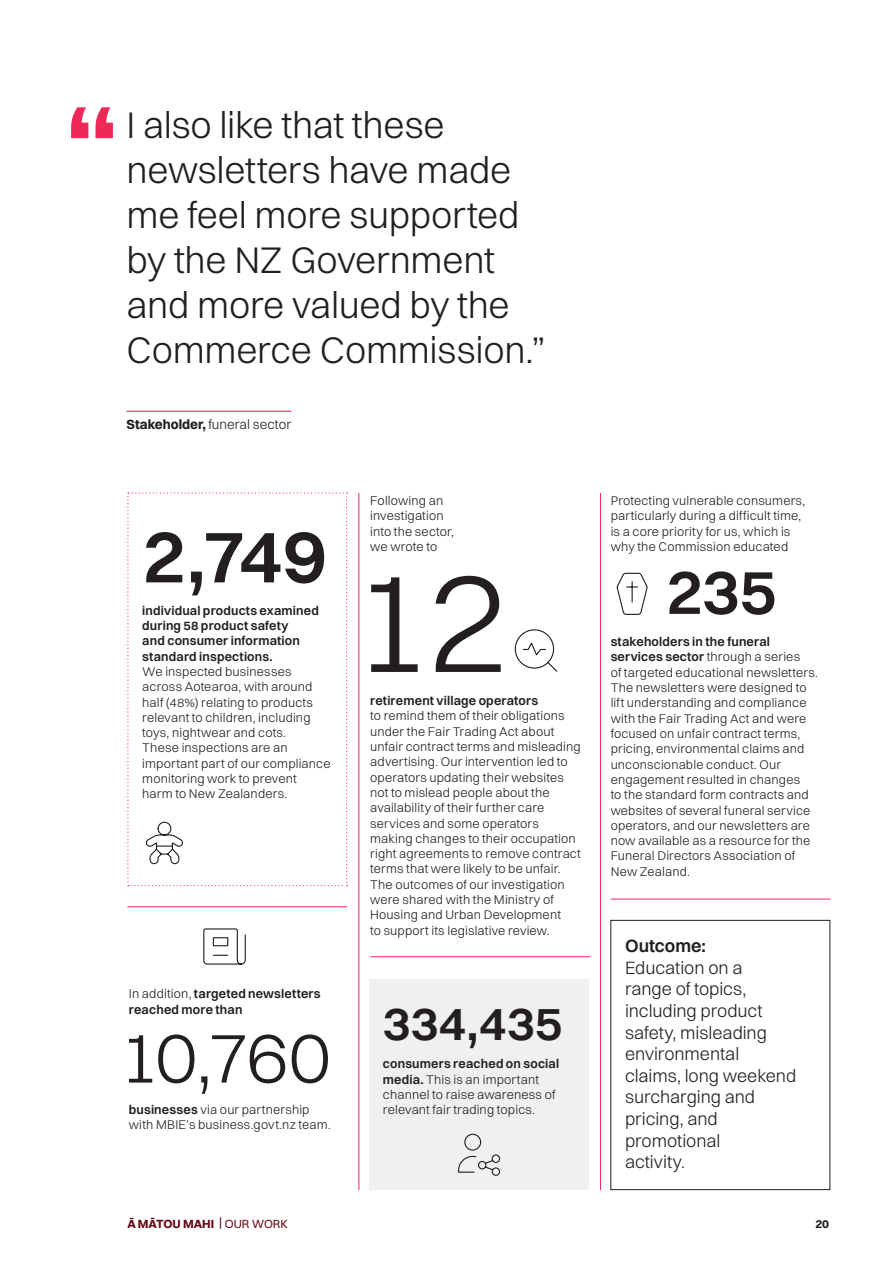
<style>
.page{position:relative;width:893px;height:1263px;background:#fff}
.page>*{position:absolute;margin:0;border:0;box-sizing:border-box;transform-origin:0 0}
.t1{font:300 147px "Switzer";color:#231f20}
.t2{font:700 108px "Switzer";color:#ed2957}
.t3{font:600 76.5px "Switzer";color:#231f20}
.t4{font:300 73.5px "Switzer";color:#231f20}
.t5{font:600 64.5px "Switzer";color:#231f20}
.t6{font:600 48px "Switzer";letter-spacing:.005em;color:#231f20}
.t7{font:300 37.5px/45px "Switzer";letter-spacing:-.01em;color:#231f20}
.t8{font:300 18px/21.6px "Switzer";letter-spacing:-.005em;color:#231f20}
.t9{font:600 18px "Switzer";color:#231f20}
.t10{font:300 13.5px "Switzer";color:#231f20}
.t11{font:300 12.75px/15.3px "Switzer";letter-spacing:.01em;color:#231f20}
.t12{font:600 12.75px/15.3px "Switzer";letter-spacing:.015em;color:#231f20}
.t13{font:700 12px "Switzer";color:#660616}
.t14{font:700 12px "Switzer";color:#231f20}
.s1{font-weight:700}
.s2{font-weight:300}
.s3{font-weight:600}
.s4{font-weight:400}
</style>
<div class="page">
<hr style="left:126px;top:411px;width:165px;height:1px;background:#ed2957">
<div style="left:610px;top:920px;width:220px;height:270px;border:1px solid #231f20"></div>
<div style="left:369px;top:979px;width:220px;height:211px;background:#f0f0ee"></div>
<hr style="left:611px;top:899px;width:219px;height:1px;background:#ed2957">
<hr style="left:370px;top:956px;width:220px;height:1px;background:#ed2957">
<hr style="left:127px;top:906px;width:220px;height:1px;background:#ed2957">
<hr style="left:358px;top:493px;width:1px;height:697px;background:#ed2957">
<hr style="left:600px;top:493px;width:1px;height:697px;background:#ed2957">
<svg style="left:514px;top:629px;width:44px;height:43px"></svg>
<svg style="left:616px;top:572px;width:32px;height:43px"></svg>
<svg style="left:127px;top:492px;width:221px;height:394px"></svg>
<svg style="left:203px;top:928px;width:43px;height:37px"></svg>
<svg style="left:458px;top:1133px;width:43px;height:43px"></svg>
<h2 class="t2" style="left:66px;top:76px;width:54px">“</h2>
<h3 class="t7" style="left:126px;top:102px;width:421px">I also like that these newsletters have made me feel more supported by the NZ Government and more valued by the<br>Commerce Commission.”</h3>
<p class="t10" style="left:126px;top:416px;width:166px"><span class="s1">Stakeholder,</span> funeral sector</p>
<h3 class="t3" style="left:142px;top:509px;width:186px">2,749</h3>
<p class="t12" style="left:142px;top:602px;width:178px">individual products examined during 58 product safety<br>and consumer information standard inspections.</p>
<p class="t11" style="left:142px;top:664px;width:190px">We inspected businesses across Aotearoa, with around half (48%) relating to products relevant to children, including toys, nightwear and cots.<br>These inspections are an important part of our compliance monitoring work to prevent<br>harm to New Zealanders.</p>
<p class="t12" style="left:129px;top:986px;width:193px"><span class="s2">In addition,</span> targeted newsletters reached more than</p>
<h3 class="t4" style="left:118px;top:1013px;width:215px">10,760</h3>
<p class="t11" style="left:129px;top:1102px;width:204px"><span class="s3">businesses</span> via our partnership with MBIE’s business.govt.nz team.</p>
<p class="t11" style="left:370px;top:493px;width:85px">Following an investigation into the sector, we wrote to</p>
<h1 class="t1" style="left:349px;top:533px;width:163px">12</h1>
<p class="t12" style="left:370px;top:693px;width:169px">retirement village operators</p>
<p class="t11" style="left:370px;top:708px;width:212px">to remind them of their obligations under the Fair Trading Act about unfair contract terms and misleading advertising. Our intervention led to operators updating their websites not to mislead people about the availability of their further care services and some operators making changes to their occupation right agreements to remove contract terms that were likely to be unfair.<br>The outcomes of our investigation were shared with the Ministry of Housing and Urban Development<br>to support its legislative review.</p>
<h3 class="t6" style="left:383px;top:994px;width:181px">334,435</h3>
<p class="t11" style="left:383px;top:1056px;width:178px"><span class="s3">consumers reached on social media.</span> This is an important channel to raise awareness of relevant fair trading topics.</p>
<p class="t11" style="left:611px;top:493px;width:196px">Protecting vulnerable consumers, particularly during a difficult time, is a core priority for us, which is why the Commission educated</p>
<h3 class="t5" style="left:666px;top:552px;width:112px">235</h3>
<p class="t11" style="left:611px;top:634px;width:209px"><span class="s3">stakeholders in the funeral services sector</span> through a series<br>of targeted educational newsletters.<br>The newsletters were designed to lift understanding and compliance with the Fair Trading Act and were focused on unfair contract terms, pricing, environmental claims and unconscionable conduct. Our engagement resulted in changes<br>to the standard form contracts and websites of several funeral service operators, and our newsletters are now available as a resource for the<br>Funeral Directors Association of<br>New Zealand.</p>
<h3 class="t9" style="left:625px;top:935px;width:83px">Outcome:</h3>
<h3 class="t8" style="left:625px;top:956px;width:173px">Education on a<br>range of topics, including product safety, misleading environmental claims, long weekend surcharging and pricing, and promotional<br>activity.</h3>
<p class="t13" style="left:128px;top:1216px;width:162px">Ā MĀTOU MAHI <span class="s4">| OUR WORK</span></p>
<p class="t14" style="left:815px;top:1216px;width:15px">20</p>
</div>
